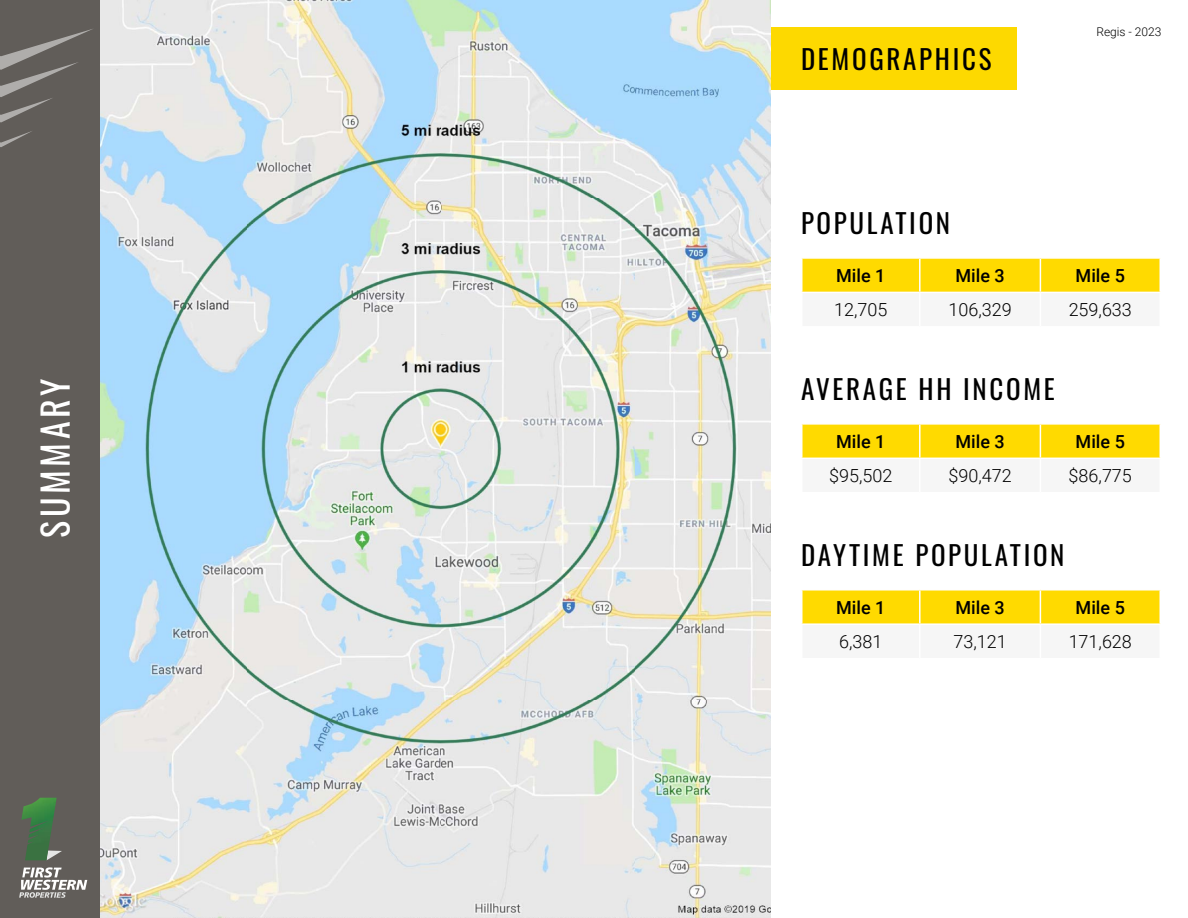
<style>
.page{position:relative;width:1188px;height:918px;background:#fff}
.page>*{position:absolute;margin:0;border:0;box-sizing:border-box;transform-origin:0 0}
.t1{font:36px "Oswald";letter-spacing:.1em;color:#fff}
.t2{font:27px "Oswald";letter-spacing:.1em;color:#000}
.t3{font:300 18px "Roboto";color:#000}
.t4{font:500 18px "Roboto";color:#000}
.t5{font:300 12px "Roboto";color:#000}
</style>
<div class="page">
<img style="left:100px;top:0;width:671px;height:918px">
<div style="left:0;top:0;width:100px;height:918px;background:#615d59"></div>
<svg style="left:19px;top:867px;width:68px;height:31px"></svg>
<svg style="left:57px;top:850px;width:5px;height:4px"></svg>
<img style="left:21px;top:798px;width:36px;height:62px">
<svg style="left:0;top:29px;width:93px;height:94px"></svg>
<svg style="left:0;top:131px;width:32px;height:16px"></svg>
<div style="left:771px;top:27px;width:246px;height:63px;background:#fdd900"></div>
<div style="left:802px;top:259px;width:358px;height:33px;background:#ffda00"></div>
<hr style="left:919px;top:259px;width:2px;height:33px;background:#fff">
<hr style="left:1040px;top:259px;width:1px;height:33px;background:#fff">
<div style="left:802px;top:425px;width:358px;height:33px;background:#ffda00"></div>
<hr style="left:919px;top:425px;width:2px;height:33px;background:#fff">
<hr style="left:1040px;top:425px;width:1px;height:33px;background:#fff">
<div style="left:802px;top:591px;width:358px;height:32px;background:#ffda00"></div>
<hr style="left:919px;top:591px;width:2px;height:32px;background:#fff">
<hr style="left:1040px;top:591px;width:1px;height:32px;background:#fff">
<h1 class="t1" style="left:23px;top:538px;width:161px;rotate:-90deg">SUMMARY</h1>
<h2 class="t2" style="left:801px;top:35px;width:192px">DEMOGRAPHICS</h2>
<h2 class="t2" style="left:801px;top:199px;width:151px">POPULATION</h2>
<p class="t5" style="left:1096px;top:23px;width:67px">Regis - 2023</p>
<p class="t4" style="left:836px;top:263px;width:51px">Mile 1</p>
<p class="t4" style="left:955px;top:263px;width:51px">Mile 3</p>
<p class="t4" style="left:1076px;top:263px;width:51px">Mile 5</p>
<p class="t3" style="left:834px;top:297px;width:55px">12,705</p>
<p class="t3" style="left:948px;top:297px;width:65px">106,329</p>
<p class="t3" style="left:1069px;top:297px;width:65px">259,633</p>
<h2 class="t2" style="left:801px;top:365px;width:255px">AVERAGE HH INCOME</h2>
<p class="t4" style="left:836px;top:429px;width:51px">Mile 1</p>
<p class="t4" style="left:955px;top:429px;width:51px">Mile 3</p>
<p class="t4" style="left:1076px;top:429px;width:51px">Mile 5</p>
<p class="t3" style="left:829px;top:463px;width:65px">$95,502</p>
<p class="t3" style="left:948px;top:463px;width:65px">$90,472</p>
<p class="t3" style="left:1069px;top:463px;width:65px">$86,775</p>
<h2 class="t2" style="left:801px;top:531px;width:265px">DAYTIME POPULATION</h2>
<p class="t4" style="left:836px;top:595px;width:51px">Mile 1</p>
<p class="t4" style="left:955px;top:595px;width:51px">Mile 3</p>
<p class="t4" style="left:1076px;top:595px;width:51px">Mile 5</p>
<p class="t3" style="left:839px;top:629px;width:45px">6,381</p>
<p class="t3" style="left:953px;top:629px;width:55px">73,121</p>
<p class="t3" style="left:1069px;top:629px;width:65px">171,628</p>
</div>
